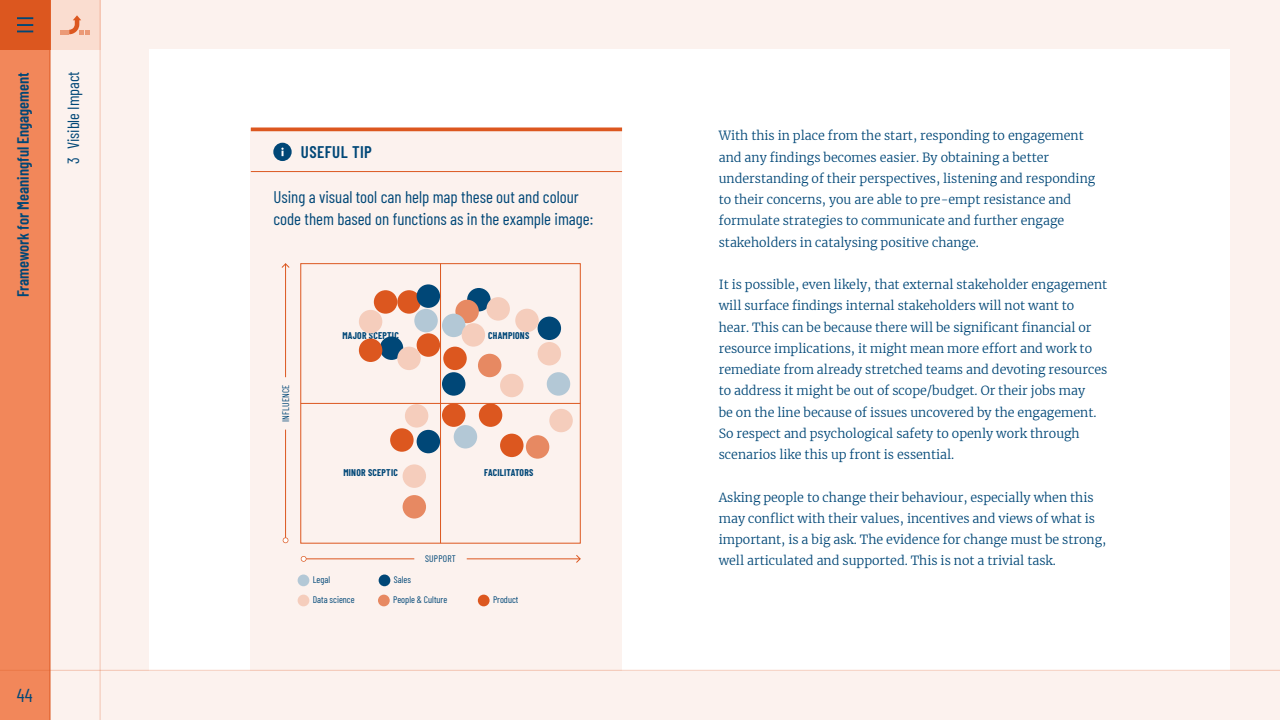
<style>
.page{position:relative;width:1280px;height:720px;background:#fff}
.page>*{position:absolute;margin:0;border:0;box-sizing:border-box;transform-origin:0 0}
.t1{font:18.75px "Barlow Condensed";color:#004777}
.t2{font:16.88px/22.5px "Barlow Condensed";color:#004777}
.t3{font:600 16.88px "Barlow Condensed";letter-spacing:.025em;color:#004777}
.t4{font:600 16.25px "Barlow Condensed";color:#004777}
.t5{font:16.25px "Barlow Condensed";color:#004777}
.t6{font:300 12.5px/21.2px "Merriweather";color:#004777}
.t7{font:700 9.5px "Barlow Condensed";letter-spacing:.025em;color:#004777}
.t8{font:9.5px "Barlow Condensed";color:#004777}
.t9{font:9.5px "Barlow Condensed";letter-spacing:.025em;color:#004777}
</style>
<div class="page">
<div style="left:0;top:50px;width:50px;height:670px;background:#f2875a"></div>
<div style="left:50px;top:0;width:50px;height:720px;background:#fcf2ee"></div>
<div style="left:100px;top:0;width:1180px;height:720px;background:#fcf2ee"></div>
<div style="left:150px;top:49px;width:1080px;height:622px;background:#fff"></div>
<div style="left:0;top:0;width:50px;height:50px;background:#dc571f"></div>
<svg style="left:17px;top:17px;width:16px;height:15px"></svg>
<div style="left:251px;top:128px;width:371px;height:543px;background:#fcf2ee"></div>
<hr style="left:251px;top:128px;width:371px;height:3px;background:#dc571f">
<hr style="left:251px;top:171px;width:371px;height:1px;background:#dc571f">
<div style="left:273px;top:143px;width:19px;height:18px;background:#004777;border-radius:50%"></div>
<svg style="left:281px;top:148px;width:3px;height:8px"></svg>
<div style="left:300px;top:263px;width:281px;height:281px;border:1px solid #dc571f"></div>
<hr style="left:440px;top:264px;width:1px;height:279px;background:#dc571f">
<hr style="left:301px;top:403px;width:279px;height:1px;background:#dc571f">
<hr style="left:285px;top:430px;width:1px;height:110px;background:#dc571f">
<svg style="left:283px;top:537px;width:5px;height:6px"></svg>
<hr style="left:285px;top:264px;width:1px;height:113px;background:#dc571f">
<svg style="left:281px;top:263px;width:9px;height:5px"></svg>
<hr style="left:303px;top:559px;width:111px;height:1px;background:#dc571f">
<svg style="left:301px;top:556px;width:5px;height:6px"></svg>
<hr style="left:467px;top:559px;width:113px;height:1px;background:#dc571f">
<svg style="left:575px;top:555px;width:6px;height:8px"></svg>
<div style="left:374px;top:290px;width:23px;height:24px;background:#dc571f;border-radius:50%"></div>
<div style="left:397px;top:290px;width:24px;height:24px;background:#dc571f;border-radius:50%"></div>
<div style="left:417px;top:333px;width:23px;height:24px;background:#dc571f;border-radius:50%"></div>
<div style="left:417px;top:284px;width:23px;height:24px;background:#004777;border-radius:50%"></div>
<div style="left:380px;top:336px;width:23px;height:24px;background:#004777;border-radius:50%"></div>
<div style="left:417px;top:430px;width:23px;height:23px;background:#004777;border-radius:50%"></div>
<div style="left:442px;top:372px;width:23px;height:24px;background:#004777;border-radius:50%"></div>
<div style="left:467px;top:288px;width:24px;height:23px;background:#004777;border-radius:50%"></div>
<div style="left:455px;top:300px;width:24px;height:23px;background:#e78962;border-radius:50%"></div>
<div style="left:414px;top:309px;width:24px;height:23px;background:#b3c8d6;border-radius:50%"></div>
<div style="left:442px;top:314px;width:23px;height:23px;background:#b3c8d6;border-radius:50%"></div>
<div style="left:547px;top:372px;width:23px;height:24px;background:#b3c8d6;border-radius:50%"></div>
<div style="left:500px;top:374px;width:24px;height:23px;background:#f5cdbc;border-radius:50%"></div>
<div style="left:538px;top:342px;width:23px;height:23px;background:#f5cdbc;border-radius:50%"></div>
<div style="left:397px;top:347px;width:24px;height:23px;background:#f5cdbc;border-radius:50%"></div>
<div style="left:359px;top:310px;width:23px;height:23px;background:#f5cdbc;border-radius:50%"></div>
<div style="left:486px;top:297px;width:24px;height:24px;background:#f5cdbc;border-radius:50%"></div>
<div style="left:462px;top:323px;width:23px;height:24px;background:#f5cdbc;border-radius:50%"></div>
<div style="left:515px;top:309px;width:24px;height:23px;background:#f5cdbc;border-radius:50%"></div>
<div style="left:549px;top:409px;width:24px;height:23px;background:#f5cdbc;border-radius:50%"></div>
<div style="left:405px;top:404px;width:23px;height:24px;background:#f5cdbc;border-radius:50%"></div>
<div style="left:403px;top:464px;width:23px;height:24px;background:#f5cdbc;border-radius:50%"></div>
<div style="left:454px;top:425px;width:23px;height:24px;background:#b3c8d6;border-radius:50%"></div>
<div style="left:478px;top:354px;width:23px;height:23px;background:#e78962;border-radius:50%"></div>
<div style="left:526px;top:435px;width:23px;height:24px;background:#e78962;border-radius:50%"></div>
<div style="left:403px;top:495px;width:23px;height:24px;background:#e78962;border-radius:50%"></div>
<div style="left:538px;top:317px;width:23px;height:23px;background:#004777;border-radius:50%"></div>
<div style="left:443px;top:347px;width:24px;height:23px;background:#dc571f;border-radius:50%"></div>
<div style="left:500px;top:434px;width:24px;height:23px;background:#dc571f;border-radius:50%"></div>
<div style="left:390px;top:428px;width:24px;height:24px;background:#dc571f;border-radius:50%"></div>
<div style="left:479px;top:403px;width:23px;height:24px;background:#dc571f;border-radius:50%"></div>
<div style="left:442px;top:403px;width:23px;height:24px;background:#dc571f;border-radius:50%"></div>
<div style="left:359px;top:339px;width:23px;height:23px;background:#dc571f;border-radius:50%"></div>
<div style="left:298px;top:575px;width:11px;height:11px;background:#b3c8d6;border-radius:50%"></div>
<div style="left:379px;top:575px;width:11px;height:11px;background:#004777;border-radius:50%"></div>
<div style="left:298px;top:595px;width:11px;height:11px;background:#f5cdbc;border-radius:50%"></div>
<div style="left:378px;top:595px;width:12px;height:11px;background:#e78962;border-radius:50%"></div>
<div style="left:478px;top:595px;width:12px;height:11px;background:#dc571f;border-radius:50%"></div>
<hr style="left:50px;top:0;width:1px;height:720px;background:#dc571f">
<hr style="left:100px;top:0;width:1px;height:720px;background:#dc571f">
<hr style="left:0;top:670px;width:1280px;height:1px;background:#dc571f">
<div style="left:50px;top:0;width:50px;height:50px;background:#faddd0"></div>
<svg style="left:60px;top:15px;width:30px;height:19px"></svg>
<h3 class="t4" style="left:11px;top:297px;width:227px;rotate:-90deg">Framework for Meaningful Engagement</h3>
<h3 class="t5" style="left:62px;top:164px;width:94px;rotate:-90deg">3 Visible Impact</h3>
<h1 class="t1" style="left:17px;top:681px;width:17px">44</h1>
<h2 class="t3" style="left:301px;top:139px;width:73px">USEFUL TIP</h2>
<h2 class="t2" style="left:273px;top:184px;width:321px">Using a visual tool can help map these out and colour code them based on functions as in the example image:</h2>
<p class="t9" style="left:279px;top:422px;width:39px;rotate:-90deg">INFLUENCE</p>
<p class="t7" style="left:342px;top:328px;width:58px">MAJOR SCEPTIC</p>
<p class="t7" style="left:488px;top:328px;width:43px">CHAMPIONS</p>
<p class="t7" style="left:343px;top:466px;width:56px">MINOR SCEPTIC</p>
<p class="t7" style="left:484px;top:466px;width:51px">FACILITATORS</p>
<p class="t9" style="left:425px;top:552px;width:32px">SUPPORT</p>
<p class="t8" style="left:313px;top:573px;width:19px">Legal</p>
<p class="t8" style="left:394px;top:573px;width:19px">Sales</p>
<p class="t8" style="left:313px;top:593px;width:43px">Data science</p>
<p class="t8" style="left:393px;top:593px;width:56px">People &amp; Culture</p>
<p class="t8" style="left:493px;top:593px;width:27px">Product</p>
<p class="t6" style="left:719px;top:125px;width:378px">With this in place from the start, responding to engagement and any findings becomes easier. By obtaining a better understanding of their perspectives, listening and responding to their concerns, you are able to pre-empt resistance and formulate strategies to communicate and further engage stakeholders in catalysing positive change.</p>
<p class="t6" style="left:719px;top:274px;width:390px">It is possible, even likely, that external stakeholder engagement will surface findings internal stakeholders will not want to hear. This can be because there will be significant financial or resource implications, it might mean more effort and work to remediate from already stretched teams and devoting resources to address it might be out of scope/budget. Or their jobs may<br>be on the line because of issues uncovered by the engagement.<br>So respect and psychological safety to openly work through scenarios like this up front is essential.</p>
<p class="t6" style="left:719px;top:486px;width:389px">Asking people to change their behaviour, especially when this may conflict with their values, incentives and views of what is important, is a big ask. The evidence for change must be strong, well articulated and supported. This is not a trivial task.</p>
</div>
